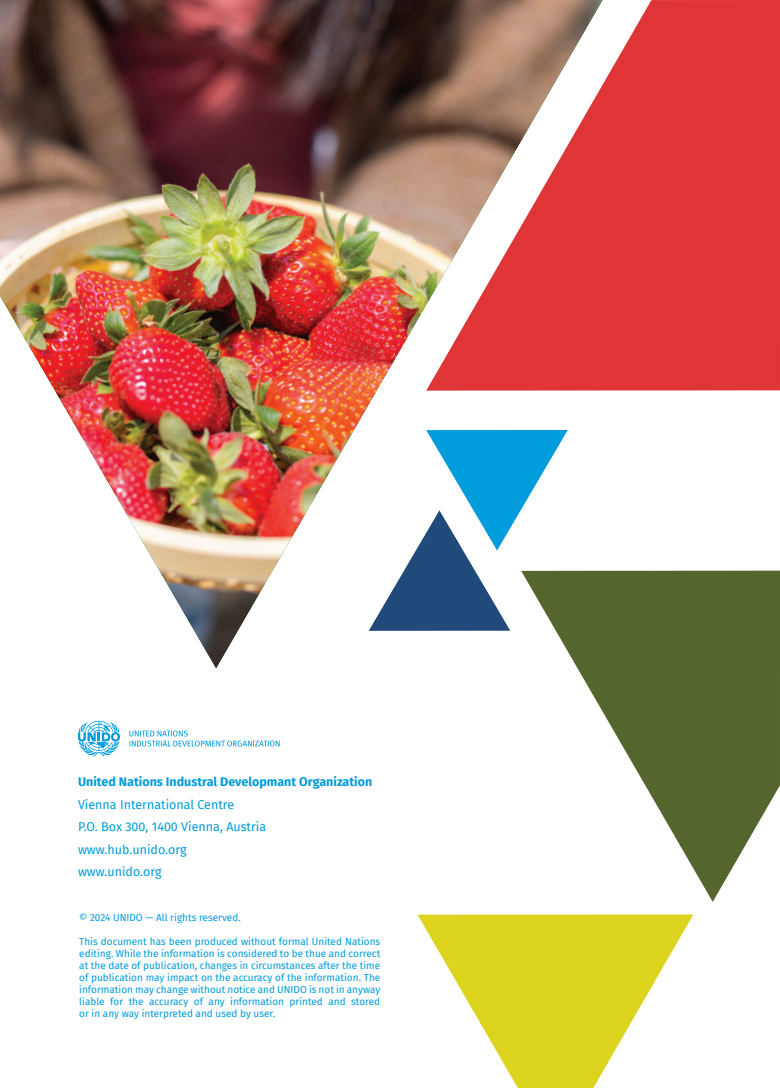
<style>
.page{position:relative;width:780px;height:1088px;background:#fff}
.page>*{position:absolute;margin:0;border:0;box-sizing:border-box;transform-origin:0 0}
.t1{font:12.5px/22.5px "Fira Sans";color:#009cdc}
.t2{font:700 12.5px "Fira Sans";color:#009cdc}
.t3{font:10px/12px "Fira Sans";color:#009cdc;text-align:justify}
</style>
<div class="page">
<svg style="left:129px;top:730px;width:150px;height:16px"></svg>
<svg style="left:78px;top:721px;width:42px;height:35px"></svg>
<div style="left:602px;top:0;width:178px;height:391px;background:#df3537"></div>
<svg style="left:417px;top:914px;width:276px;height:174px;fill:#ddd41f"></svg>
<svg style="left:577px;top:571px;width:203px;height:331px;fill:#54662d"></svg>
<img style="left:0;top:0;width:602px;height:668px">
<p class="t2" style="left:78px;top:771px;width:296px">United Nations Industral Developmant Organization</p>
<p class="t1" style="left:78px;top:793px;width:190px">Vienna International Centre<br>P.O. Box 300, 1400 Vienna, Austria www.hub.unido.org www.unido.org</p>
<p class="t3" style="left:79px;top:911px;width:163px">© 2024 UNIDO — All rights reserved.</p>
<p class="t3" style="left:79px;top:935px;width:302px">This document has been produced without formal United Nations editing. While the information is considered to be thue and correct at the date of publication, changes in circumstances after the time of publication may impact on the accuracy of the information. The information may change without notice and UNIDO is not in anyway liable for the accuracy of any information printed and stored or in any way interpreted and used by user.</p>
</div>
